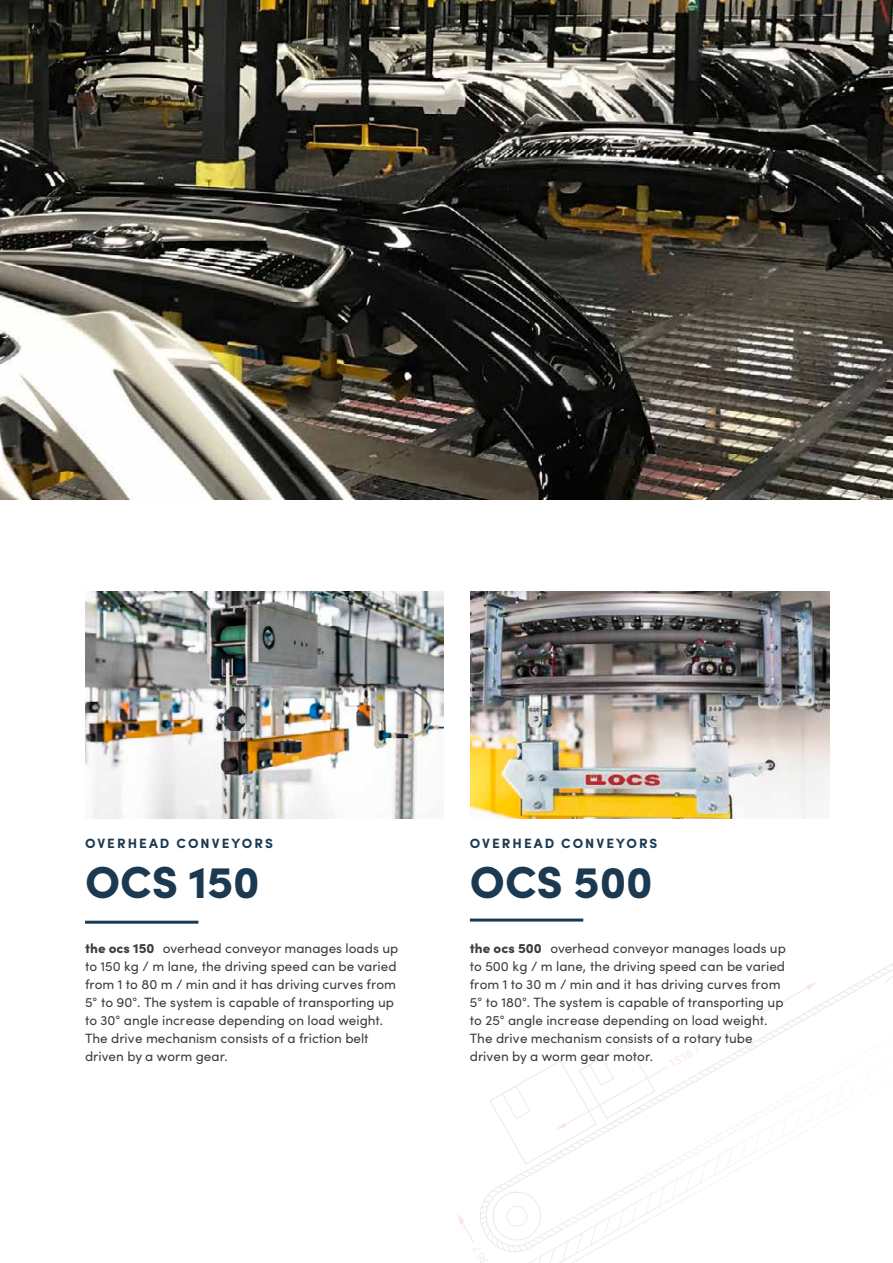
<style>
.page{position:relative;width:893px;height:1263px;background:#fff}
.page>*{position:absolute;margin:0;border:0;box-sizing:border-box;transform-origin:0 0}
.t1{font:900 45px "Sofia Pro";color:#1b3951}
.t2{font:13.5px/18px "Sofia Pro";color:#3d3d3c}
.t3{font:700 13.5px "Sofia Pro";letter-spacing:.15em;color:#1b3951}
.s1{font-weight:900}
</style>
<div class="page">
<hr style="left:85px;top:921px;width:113px;height:3px;background:#1b3951">
<hr style="left:470px;top:918px;width:113px;height:3px;background:#1b3951">
<img style="left:85px;top:592px;width:359px;height:227px">
<svg style="left:490px;top:963px;width:403px;height:300px"></svg>
<img style="left:0;top:0;width:893px;height:500px">
<img style="left:471px;top:592px;width:358px;height:227px">
<svg style="left:457px;top:1187px;width:87px;height:76px"></svg>
<p class="t3" style="left:85px;top:833px;width:189px">OVERHEAD CONVEYORS</p>
<p class="t3" style="left:470px;top:833px;width:189px">OVERHEAD CONVEYORS</p>
<p class="t1" style="left:85px;top:846px;width:176px">OCS 150</p>
<p class="t1" style="left:470px;top:846px;width:184px">OCS 500</p>
<p class="t2" style="left:85px;top:939px;width:315px"><span class="s1">the ocs 150</span> overhead conveyor manages loads up to 150 kg / m lane, the driving speed can be varied from 1 to 80 m / min and it has driving curves from 5° to 90°. The system is capable of transporting up to 30° angle increase depending on load weight.<br>The drive mechanism consists of a friction belt driven by a worm gear.</p>
<p class="t2" style="left:470px;top:939px;width:318px"><span class="s1">the ocs 500</span> overhead conveyor manages loads up to 500 kg / m lane, the driving speed can be varied from 1 to 30 m / min and it has driving curves from 5° to 180°. The system is capable of transporting up to 25° angle increase depending on load weight.<br>The drive mechanism consists of a rotary tube driven by a worm gear motor.</p>
</div>
